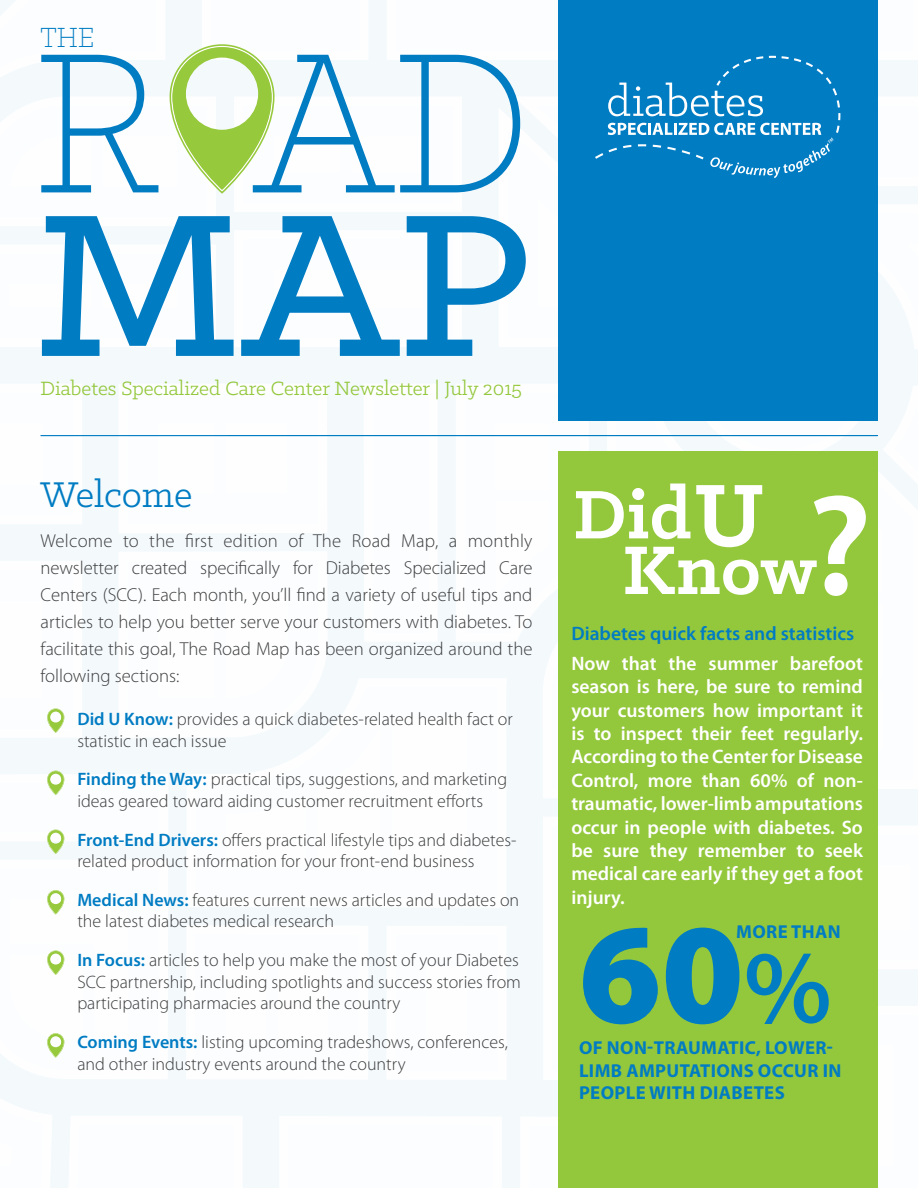
<style>
.page{position:relative;width:918px;height:1188px;background:#fbfdfe}
.page>*{position:absolute;margin:0;border:0;box-sizing:border-box;transform-origin:0 0}
.t1{font:500 229.5px "Klinic Slab";color:#007cc3}
.t2{font:300 226.05px "Klinic Slab";color:#007cc3;scale:.91 1}
.t3{font:900 144px "Myriad Pro";color:#007cc3}
.t4{font:700 77.55px/55.7px "Klinic Slab";color:#fff}
.t5{font:40.5px "Klinic Slab";color:#007cc3}
.t6{font:300 31.35px "Klinic Slab";color:#007cc3;scale:.91 1}
.t7{font:21.75px "Klinic Slab";color:#94c83c}
.t8{font:600 19.5px/23.4px "Myriad Pro";color:#fff;text-align:justify}
.t9{font:600 19.5px "Myriad Pro";color:#007cc3}
.t10{font:300 18.75px/27px "Myriad Pro";color:#3e3e3f;text-align:justify}
.t11{font:700 18.75px/22.5px "Myriad Pro";letter-spacing:.02em;color:#007cc3}
.t12{font:300 18px/21.6px "Myriad Pro";color:#3e3e3f}
.s1{font-weight:600;color:#007cc3}
.s2{font-size:100.05px}
.s3{font-family:"Myriad Pro";font-weight:600;font-stretch:semi-expanded;font-size:144px}
.s4{font-weight:600;font-size:104.55px}
</style>
<div class="page">
<div style="left:558px;top:0;width:320px;height:421px;background:#007cc3"></div>
<div style="left:558px;top:452px;width:320px;height:736px;background:#94c83c"></div>
<div style="left:170px;top:44px;width:105px;height:149px;border:4px solid #97c93c;border-radius:51px"></div>
<svg style="left:172px;top:47px;width:100px;height:143px"></svg>
<div style="left:47px;top:708px;width:17px;height:24px;border:3px solid #97c93c;border-radius:7px"></div>
<div style="left:47px;top:709px;width:17px;height:23px;border:1px solid #fff;border-radius:8px"></div>
<svg style="left:48px;top:709px;width:16px;height:23px"></svg>
<div style="left:47px;top:771px;width:17px;height:24px;border:1px solid #fff;border-radius:8px"></div>
<svg style="left:48px;top:771px;width:16px;height:24px"></svg>
<div style="left:47px;top:830px;width:17px;height:24px;border:1px solid #fff;border-radius:8px"></div>
<svg style="left:48px;top:830px;width:16px;height:24px"></svg>
<div style="left:47px;top:890px;width:17px;height:24px;border:1px solid #fff;border-radius:8px"></div>
<svg style="left:47px;top:891px;width:18px;height:166px"></svg>
<svg style="left:595px;top:56px;width:245px;height:122px"></svg>
<hr style="left:40px;top:435px;width:838px;height:1px;background:#007cc3">
<h3 class="t6" style="left:40px;top:18px;width:61px">THE</h3>
<h2 class="t2" style="left:34px;top:-18px;width:547px">R AD</h2>
<h1 class="t1" style="left:34px;top:137px;width:499px">MAP</h1>
<p class="t7" style="left:40px;top:375px;width:483px">Diabetes Specialized Care Center Newsletter | July 2015</p>
<h3 class="t5" style="left:40px;top:468px;width:154px">Welcome</h3>
<p class="t10" style="left:40px;top:527px;width:494px">Welcome to the first edition of The Road Map, a monthly newsletter created specifically for Diabetes Specialized Care Centers (SCC). Each month, you’ll find a variety of useful tips and articles to help you better serve your customers with diabetes. To facilitate this goal, The Road Map has been organized around the following sections:</p>
<p class="t12" style="left:77px;top:708px;width:437px"><span class="s1">Did U Know:</span> provides a quick diabetes-related health fact or statistic in each issue</p>
<p class="t12" style="left:77px;top:768px;width:431px"><span class="s1">Finding the Way:</span> practical tips, suggestions, and marketing ideas geared toward aiding customer recruitment efforts</p>
<p class="t12" style="left:77px;top:829px;width:441px"><span class="s1">Front-End Drivers:</span> offers practical lifestyle tips and diabetes&shy;related product information for your front-end business</p>
<p class="t12" style="left:77px;top:889px;width:443px"><span class="s1">Medical News:</span> features current news articles and updates on the latest diabetes medical research</p>
<p class="t12" style="left:77px;top:949px;width:445px"><span class="s1">In Focus:</span> articles to help you make the most of your Diabetes<br>SCC partnership, including spotlights and success stories from participating pharmacies around the country</p>
<p class="t12" style="left:77px;top:1031px;width:432px"><span class="s1">Coming Events:</span> listing upcoming tradeshows, conferences, and other industry events around the country</p>
<h3 class="t4" style="left:622px;top:485px;width:252px;text-indent:-49px">Did<span class="s2">U<br></span>Know<span class="s3">?</span></h3>
<p class="t9" style="left:571px;top:621px;width:284px">Diabetes quick facts and statistics</p>
<p class="t8" style="left:571px;top:651px;width:293px">Now that the summer barefoot season is here, be sure to remind your customers how important it is to inspect their feet regularly.<br>According to the Center for Disease Control, more than 60% of non&shy;traumatic, lower-limb amputations occur in people with diabetes. So be sure they remember to seek medical care early if they get a foot injury.</p>
<h3 class="t3" style="left:579px;top:878px;width:254px">60<span class="s4">%</span></h3>
<p class="t11" style="left:736px;top:920px;width:106px">MORE THAN</p>
<p class="t11" style="left:579px;top:1036px;width:264px">OF NON-TRAUMATIC, LOWER-<br>LIMB AMPUTATIONS OCCUR IN<br>PEOPLE WITH DIABETES</p>
</div>
